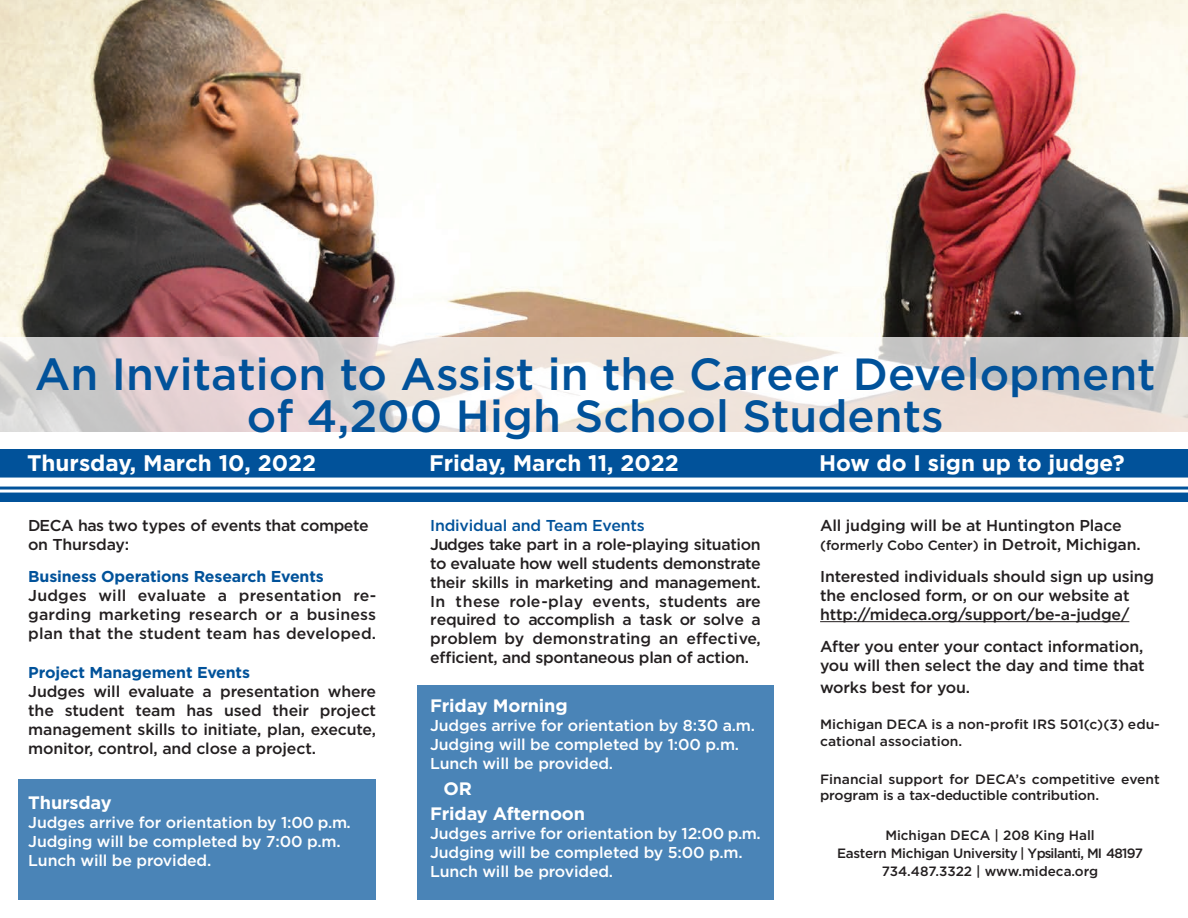
<style>
.page{position:relative;width:1188px;height:918px;background:#fff}
.page>*{position:absolute;margin:0;border:0;box-sizing:border-box;transform-origin:0 0}
.t1{font:500 45px/42px "Gotham";color:#01529a;text-align:center}
.t2{font:700 22.5px "Gotham";color:#fff}
.t3{font:700 18px/26px "Gotham";letter-spacing:-.01em;color:#fff}
.t4{font:500 15.75px/18.9px "Gotham";letter-spacing:-.01em;color:#231f20;text-align:justify}
.t5{font:500 15.75px/18.9px "Gotham";letter-spacing:-.01em;color:#fff}
.t6{font:700 15.75px "Gotham";letter-spacing:-.01em;color:#01529a}
.t7{font:500 15.75px/18.9px "Gotham";letter-spacing:-.03em;color:#231f20}
.t8{font:500 15.75px "Gotham";letter-spacing:-.01em;color:#01529a}
.t9{font:500 13.5px/16.2px "Gotham";color:#231f20}
.t10{font:500 13.5px/18px "Gotham";letter-spacing:-.02em;color:#231f20;text-align:center}
.s1{font-size:15.75px}
</style>
<div class="page">
<img style="left:0;top:0;width:1188px;height:338px">
<div style="left:0;top:449px;width:1188px;height:53px;background:#01529a"></div>
<div style="left:417px;top:685px;width:357px;height:215px;background:#4a84b7"></div>
<div style="left:18px;top:780px;width:358px;height:120px;background:#4a84b7"></div>
<svg style="left:0;top:338px;width:1188px;height:94px;background:#e5dcd9"></svg>
<hr style="left:820px;top:621px;width:309px;height:1px;background:#231f20">
<div style="left:0;top:478px;width:1188px;height:9px;background:#fff"></div>
<hr style="left:0;top:490px;width:1188px;height:3px;background:#fff">
<h1 class="t1" style="left:35px;top:352px;width:1122px">An Invitation to Assist in the Career Development of 4,200 High School Students</h1>
<h2 class="t2" style="left:27px;top:450px;width:291px">Thursday, March 10, 2022</h2>
<h2 class="t2" style="left:429px;top:450px;width:251px">Friday, March 11, 2022</h2>
<h2 class="t2" style="left:819px;top:450px;width:307px">How do I sign up to judge?</h2>
<p class="t7" style="left:28px;top:516px;width:342px">DECA has two types of events that compete on Thursday:</p>
<p class="t6" style="left:28px;top:568px;width:297px">Business Operations Research Events</p>
<p class="t4" style="left:28px;top:586px;width:349px">Judges will evaluate a presentation re&shy;garding marketing research or a business plan that the student team has developed.</p>
<p class="t6" style="left:28px;top:663px;width:223px">Project Management Events</p>
<p class="t4" style="left:28px;top:682px;width:349px">Judges will evaluate a presentation where the student team has used their project management skills to initiate, plan, execute, monitor, control, and close a project.</p>
<p class="t3" style="left:28px;top:789px;width:85px">Thursday</p>
<p class="t5" style="left:28px;top:813px;width:324px">Judges arrive for orientation by 1:00 p.m.<br>Judging will be completed by 7:00 p.m.<br>Lunch will be provided.</p>
<p class="t8" style="left:430px;top:515px;width:216px">Individual and Team Events</p>
<p class="t4" style="left:430px;top:535px;width:332px">Judges take part in a role-playing situation to evaluate how well students demonstrate their skills in marketing and management.<br>In these role-play events, students are required to accomplish a task or solve a problem by demonstrating an effective, efficient, and spontaneous plan of action.</p>
<p class="t3" style="left:430px;top:692px;width:139px">Friday Morning</p>
<p class="t5" style="left:430px;top:716px;width:327px">Judges arrive for orientation by 8:30 a.m.<br>Judging will be completed by 1:00 p.m.<br>Lunch will be provided.</p>
<p class="t3" style="left:430px;top:775px;width:157px;text-indent:14px">OR<br>Friday Afternoon</p>
<p class="t5" style="left:430px;top:824px;width:332px">Judges arrive for orientation by 12:00 p.m.<br>Judging will be completed by 5:00 p.m.<br>Lunch will be provided.</p>
<p class="t4" style="left:820px;top:516px;width:303px">All judging will be at Huntington Place</p>
<p class="t9" style="left:820px;top:537px;width:322px">(formerly Cobo Center) <span class="s1">in Detroit, Michigan.</span></p>
<p class="t4" style="left:820px;top:567px;width:336px;text-align:left">Interested individuals should sign up using the enclosed form, or on our website at http://mideca.org/support/be-a-judge/</p>
<p class="t4" style="left:820px;top:637px;width:326px">After you enter your contact information, you will then select the day and time that</p>
<p class="t4" style="left:820px;top:678px;width:152px">works best for you.</p>
<p class="t9" style="left:820px;top:716px;width:341px">Michigan DECA is a non-profit IRS 501(c)(3) edu&shy;cational association.</p>
<p class="t9" style="left:820px;top:771px;width:341px">Financial support for DECA’s competitive event program is a tax-deductible contribution.</p>
<p class="t10" style="left:837px;top:826px;width:307px">Michigan DECA | 208 King Hall<br>Eastern Michigan University | Ypsilanti, MI 48197<br>734.487.3322 | www.mideca.org</p>
</div>
